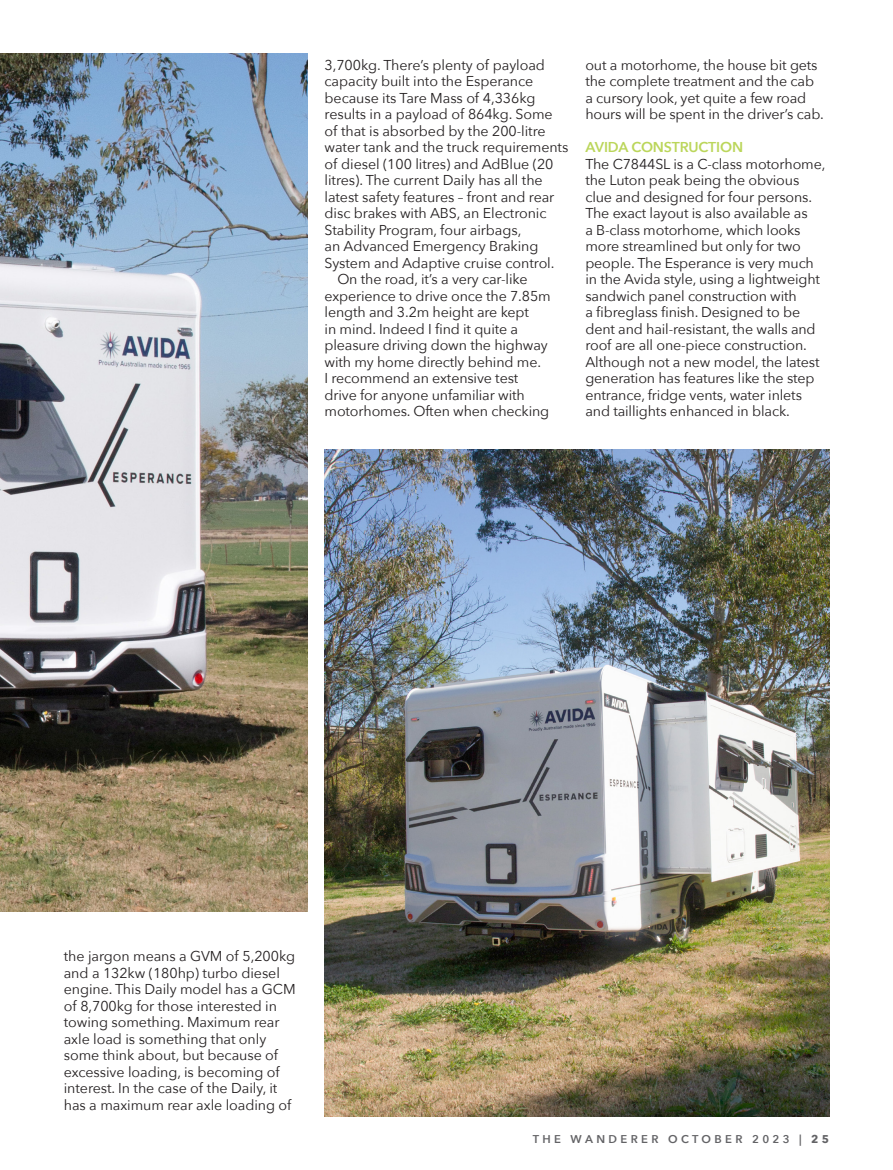
<style>
.page{position:relative;width:893px;height:1170px;background:#fff}
.page>*{position:absolute;margin:0;border:0;box-sizing:border-box;transform-origin:0 0}
.Body_With_Indent{font:14.25px/16.5px "Avenir Next";letter-spacing:-.005em;color:#231f20}
.Body_No_Indent{font:14.25px/16.5px "Avenir Next";letter-spacing:-.01em;color:#231f20}
.Body_No_Indent-2{font:600 14.25px "Avenir Next";letter-spacing:-.01em;color:#bbd65b}
.t1{font:600 11.25px "Avenir Next";letter-spacing:.3em;color:#636366}
.s1{font-weight:700}
</style>
<div class="page">
<img style="left:0;top:53px;width:308px;height:858px">
<img style="left:325px;top:449px;width:504px;height:667px">
<p class="Body_With_Indent" style="left:325px;top:56px;width:245px">3,700kg. There’s plenty of payload capacity built into the Esperance because its Tare Mass of 4,336kg results in a payload of 864kg. Some of that is absorbed by the 200-litre water tank and the truck requirements of diesel (100 litres) and AdBlue (20 litres). The current Daily has all the latest safety features – front and rear disc brakes with ABS, an Electronic Stability Program, four airbags,<br>an Advanced Emergency Braking System and Adaptive cruise control.</p>
<p class="Body_With_Indent" style="left:325px;top:270px;width:228px;text-indent:13px">On the road, it’s a very car-like experience to drive once the 7.85m length and 3.2m height are kept<br>in mind. Indeed I find it quite a pleasure driving down the highway with my home directly behind me.<br>I recommend an extensive test drive for anyone unfamiliar with motorhomes. Often when checking</p>
<p class="Body_With_Indent" style="left:585px;top:56px;width:240px">out a motorhome, the house bit gets the complete treatment and the cab a cursory look, yet quite a few road hours will be spent in the driver’s cab.</p>
<p class="Body_No_Indent-2" style="left:585px;top:135px;width:159px">AVIDA CONSTRUCTION</p>
<p class="Body_No_Indent" style="left:585px;top:155px;width:241px">The C7844SL is a C-class motorhome, the Luton peak being the obvious clue and designed for four persons.<br>The exact layout is also available as<br>a B-class motorhome, which looks more streamlined but only for two people. The Esperance is very much in the Avida style, using a lightweight sandwich panel construction with<br>a fibreglass finish. Designed to be dent and hail-resistant, the walls and roof are all one-piece construction.<br>Although not a new model, the latest generation has features like the step entrance, fridge vents, water inlets and taillights enhanced in black.</p>
<p class="Body_With_Indent" style="left:64px;top:947px;width:233px">the jargon means a GVM of 5,200kg and a 132kw (180hp) turbo diesel engine. This Daily model has a GCM of 8,700kg for those interested in towing something. Maximum rear axle load is something that only some think about, but because of excessive loading, is becoming of interest. In the case of the Daily, it has a maximum rear axle loading of</p>
<p class="t1" style="left:533px;top:1129px;width:298px">THE WANDERER OCTOBER 2023 | <span class="s1">25</span></p>
</div>
